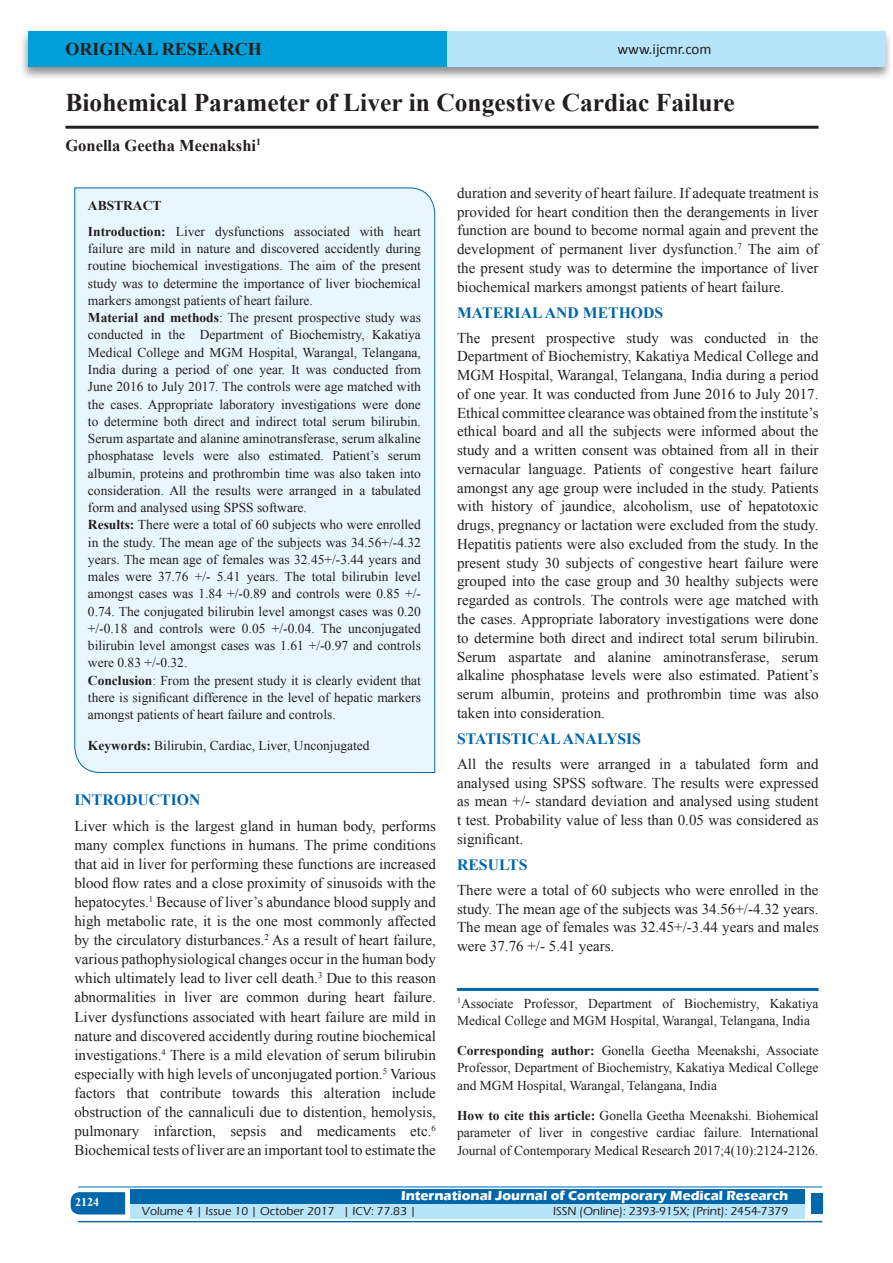
<style>
.page{position:relative;width:893px;height:1263px;background:#fff}
.page>*{position:absolute;margin:0;border:0;box-sizing:border-box;transform-origin:0 0}
.A_Title_New{font:700 25.5px "Times New Roman";color:#231f20}
.AT_new{font:700 18px "Times New Roman";color:#231f20}
.AU-New{font:700 16.5px "Times New Roman";color:#231f20}
.t1{font:700 15.75px "Times New Roman";color:#0067aa}
.TX_New{font:15px/18.8px "Times New Roman";color:#231f20;text-align:justify}
.t2{font:15px "Calibri";color:#231f20}
.HTC_new{font:13.5px/17.2px "Times New Roman";color:#231f20}
.Corresponding{font:13.5px/17.2px "Times New Roman";color:#231f20;text-align:justify}
.Affi_New{font:13.5px/17.2px "Times New Roman";color:#231f20}
.t3{font:700 13.5px "Eras ITC";color:#fff}
.t4{font:500 12px "Eras ITC";color:#231f20}
.t5{font:700 12px "Times New Roman";color:#fff}
.s1{font-weight:700}
</style>
<div class="page">
<div style="left:19px;top:29px;width:874px;height:52px;background:#231f20;opacity:.5"></div>
<div style="left:28px;top:31px;width:857px;height:35px;background:#b6e4f9"></div>
<div style="left:28px;top:31px;width:418px;height:35px;background:#009fda"></div>
<svg style="left:71px;top:1192px;width:54px;height:22px"></svg>
<div style="left:130px;top:1189px;width:674px;height:15px;background:#0067aa"></div>
<div style="left:130px;top:1204px;width:674px;height:15px;background:#b6e4f9"></div>
<hr style="left:78px;top:1186px;width:744px;height:1px;background:#0067aa">
<hr style="left:78px;top:1221px;width:744px;height:1px;background:#0067aa">
<div style="left:811px;top:1193px;width:11px;height:21px;background:#0067aa"></div>
<hr style="left:65px;top:126px;width:754px;height:3px;background:#231f20">
<div style="left:74px;top:187px;width:361px;height:586px;background:#e8f6fd"></div>
<hr style="left:457px;top:988px;width:362px;height:3px;background:#0067aa">
<p class="AT_new" style="left:65px;top:36px;width:198px">ORIGINAL RESEARCH</p>
<p class="t2" style="left:617px;top:40px;width:96px">www.ijcmr.com</p>
<p class="A_Title_New" style="left:65px;top:85px;width:671px">Biohemical Parameter of Liver in Congestive Cardiac Failure</p>
<p class="AU-New" style="left:65px;top:134px;width:197px">Gonella Geetha Meenakshi<sup>1</sup></p>
<p class="HTC_new" style="left:88px;top:193px;width:335px;line-height:25.8px"><span class="s1">ABSTRACT<br>Introduction:</span> Liver dysfunctions associated with heart</p>
<p class="HTC_new" style="left:88px;top:240px;width:335px">failure are mild in nature and discovered accidently during routine biochemical investigations. The aim of the present study was to determine the importance of liver biochemical markers amongst patients of heart failure.<br><span class="s1">Material and methods</span>: The present prospective study was conducted in the Department of Biochemistry, Kakatiya Medical College and MGM Hospital, Warangal, Telangana, India during a period of one year. It was conducted from June 2016 to July 2017. The controls were age matched with the cases. Appropriate laboratory investigations were done to determine both direct and indirect total serum bilirubin.<br>Serum aspartate and alanine aminotransferase, serum alkaline phosphatase levels were also estimated. Patient’s serum albumin, proteins and prothrombin time was also taken into consideration. All the results were arranged in a tabulated form and analysed using SPSS software.<br><span class="s1">Results:</span> There were a total of 60 subjects who were enrolled in the study. The mean age of the subjects was 34.56+/-4.32 years. The mean age of females was 32.45+/-3.44 years and males were 37.76 +/- 5.41 years. The total bilirubin level amongst cases was 1.84 +/-0.89 and controls were 0.85 +/- 0.74. The conjugated bilirubin level amongst cases was 0.20 +/-0.18 and controls were 0.05 +/-0.04. The unconjugated bilirubin level amongst cases was 1.61 +/-0.97 and controls were 0.83 +/-0.32.<br><span class="s1">Conclusion</span>: From the present study it is clearly evident that there is significant difference in the level of hepatic markers amongst patients of heart failure and controls.</p>
<p class="HTC_new" style="left:88px;top:736px;width:283px"><span class="s1">Keywords:</span> Bilirubin, Cardiac, Liver, Unconjugated</p>
<h1 class="t1" style="left:74px;top:789px;width:127px">INTRODUCTION</h1>
<p class="TX_New" style="left:74px;top:816px;width:363px">Liver which is the largest gland in human body, performs many complex functions in humans. The prime conditions that aid in liver for performing these functions are increased blood flow rates and a close proximity of sinusoids with the hepatocytes.<sup>1</sup> Because of liver’s abundance blood supply and high metabolic rate, it is the one most commonly affected by the circulatory disturbances.<sup>2</sup> As a result of heart failure, various pathophysiological changes occur in the human body which ultimately lead to liver cell death.<sup>3</sup> Due to this reason abnormalities in liver are common during heart failure.<br>Liver dysfunctions associated with heart failure are mild in nature and discovered accidently during routine biochemical investigations.<sup>4</sup> There is a mild elevation of serum bilirubin especially with high levels of unconjugated portion.<sup>5</sup> Various factors that contribute towards this alteration include obstruction of the cannaliculi due to distention, hemolysis, pulmonary infarction, sepsis and medicaments etc.<sup>6<br></sup>Biochemical tests of liver are an important tool to estimate the</p>
<p class="TX_New" style="left:457px;top:183px;width:363px">duration and severity of heart failure. If adequate treatment is provided for heart condition then the derangements in liver function are bound to become normal again and prevent the development of permanent liver dysfunction.<sup>7</sup> The aim of the present study was to determine the importance of liver biochemical markers amongst patients of heart failure.</p>
<h1 class="t1" style="left:457px;top:301px;width:208px">MATERIAL AND METHODS</h1>
<p class="TX_New" style="left:457px;top:328px;width:363px">The present prospective study was conducted in the Department of Biochemistry, Kakatiya Medical College and MGM Hospital, Warangal, Telangana, India during a period of one year. It was conducted from June 2016 to July 2017.<br>Ethical committee clearance was obtained from the institute’s ethical board and all the subjects were informed about the study and a written consent was obtained from all in their vernacular language. Patients of congestive heart failure amongst any age group were included in the study. Patients with history of jaundice, alcoholism, use of hepatotoxic drugs, pregnancy or lactation were excluded from the study.<br>Hepatitis patients were also excluded from the study. In the present study 30 subjects of congestive heart failure were grouped into the case group and 30 healthy subjects were regarded as controls. The controls were age matched with the cases. Appropriate laboratory investigations were done to determine both direct and indirect total serum bilirubin.<br>Serum aspartate and alanine aminotransferase, serum alkaline phosphatase levels were also estimated. Patient’s serum albumin, proteins and prothrombin time was also taken into consideration.</p>
<h1 class="t1" style="left:457px;top:727px;width:185px">STATISTICAL ANALYSIS</h1>
<p class="TX_New" style="left:457px;top:754px;width:363px">All the results were arranged in a tabulated form and analysed using SPSS software. The results were expressed as mean +/- standard deviation and analysed using student t test. Probability value of less than 0.05 was considered as significant.</p>
<h1 class="t1" style="left:457px;top:853px;width:72px">RESULTS</h1>
<p class="TX_New" style="left:457px;top:880px;width:363px">There were a total of 60 subjects who were enrolled in the study. The mean age of the subjects was 34.56+/-4.32 years.<br>The mean age of females was 32.45+/-3.44 years and males were 37.76 +/- 5.41 years.</p>
<p class="Affi_New" style="left:457px;top:994px;width:363px"><sup>1</sup>Associate Professor, Department of Biochemistry, Kakatiya<br>Medical College and MGM Hospital, Warangal, Telangana, India</p>
<p class="Corresponding" style="left:457px;top:1042px;width:363px"><span class="s1">Corresponding author:</span> Gonella Geetha Meenakshi, Associate Professor, Department of Biochemistry, Kakatiya Medical College and MGM Hospital, Warangal, Telangana, India</p>
<p class="HTC_new" style="left:457px;top:1106px;width:363px;line-height:17.7px;text-align:justify"><span class="s1">How to cite this article:</span> Gonella Geetha Meenakshi. Biohemical parameter of liver in congestive cardiac failure. International Journal of Contemporary Medical Research 2017;4(10):2124-2126.</p>
<h4 class="t5" style="left:75px;top:1194px;width:26px">2124</h4>
<p class="t3" style="left:401px;top:1188px;width:389px">International Journal of Contemporary Medical Research</p>
<p class="t4" style="left:142px;top:1204px;width:276px">Volume 4 | Issue 10 | October 2017 | ICV: 77.83 |</p>
<p class="t4" style="left:553px;top:1204px;width:237px">ISSN (Online): 2393-915X; (Print): 2454-7379</p>
</div>
